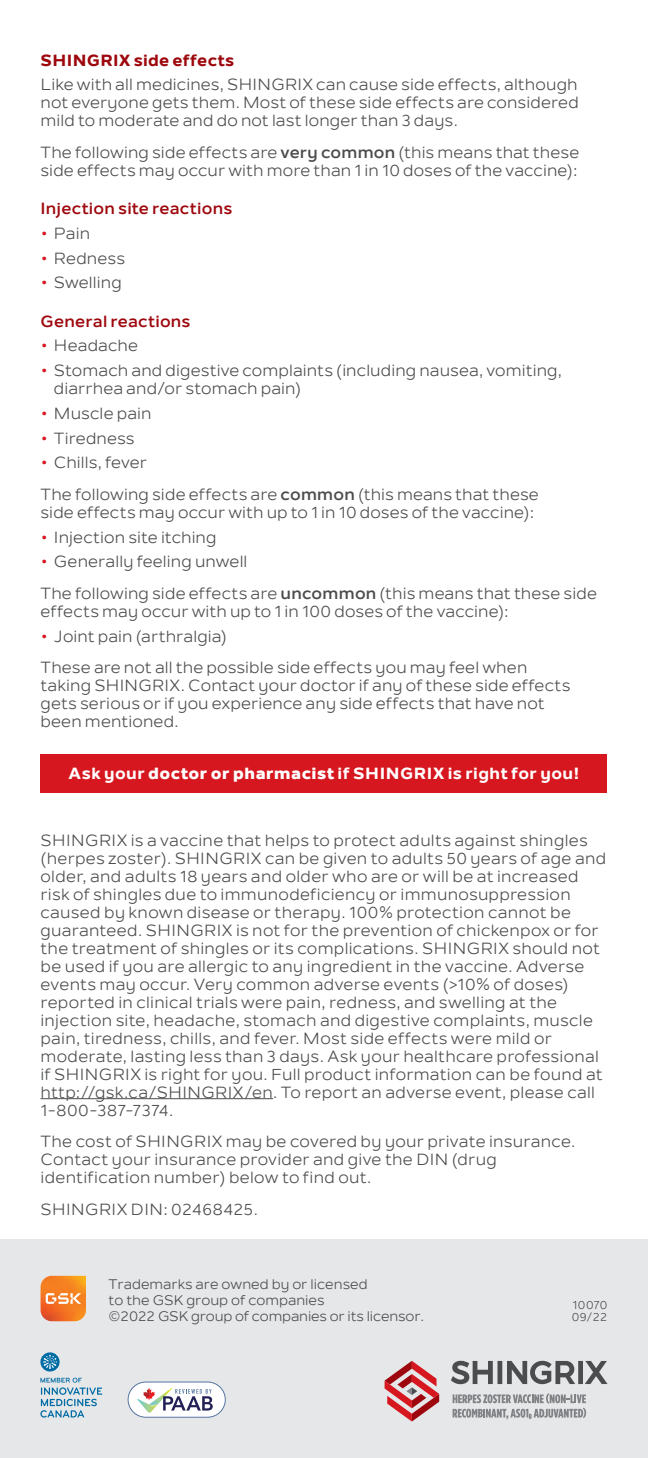
<style>
.page{position:relative;width:648px;height:1458px;background:#fff}
.page>*{position:absolute;margin:0;border:0;box-sizing:border-box;transform-origin:0 0}
.t1{font:15.75px/18px "Nolan";letter-spacing:.01em;color:#4b4c4d}
.t2{font:800 15.75px "Nolan";letter-spacing:.03em;color:#fff}
.t3{font:700 15.75px "Nolan";letter-spacing:.015em;color:#9d070d}
.t4{font:15.75px "Nolan";letter-spacing:.03em;color:#4b4c4d}
.t5{font:800 15.75px "Nolan";letter-spacing:.025em;color:#9d070d}
.t6{font:13.5px/16.2px "Nolan";color:#4b4c4d}
.t7{font:11.25px/12.4px "Nolan";letter-spacing:.03em;color:#4b4c4d}
.s1{font-weight:700}
.s2{color:#d7171f}
.s3{font-style:inherit}
</style>
<div class="page">
<div style="left:0;top:1239px;width:648px;height:219px;background:#e6e7e9"></div>
<svg style="left:451px;top:1361px;width:157px;height:23px"></svg>
<svg style="left:385px;top:1361px;width:54px;height:61px"></svg>
<svg style="left:453px;top:1393px;width:133px;height:26px"></svg>
<svg style="left:40px;top:1352px;width:20px;height:20px"></svg>
<svg style="left:43px;top:1355px;width:14px;height:14px"></svg>
<svg style="left:40px;top:1378px;width:62px;height:40px"></svg>
<div style="left:128px;top:1382px;width:97px;height:35px;background:#fff;border-radius:18px"></div>
<div style="left:128px;top:1382px;width:98px;height:36px;border:1px solid #5576a2;border-radius:18px"></div>
<svg style="left:137px;top:1388px;width:76px;height:25px"></svg>
<svg style="left:41px;top:1276px;width:45px;height:45px;background:#f38a3a"></svg>
<hr style="left:40px;top:1098px;width:233px;height:1px;background:#4b4c4d">
<div style="left:40px;top:755px;width:568px;height:38px;background:#d7171f"></div>
<p class="t5" style="left:40px;top:51px;width:195px">SHINGRIX side effects</p>
<p class="t1" style="left:40px;top:76px;width:540px;text-align:justify">Like with all medicines, SHINGRIX can cause side effects, although not everyone gets them. Most of these side effects are considered mild to moderate and do not last longer than 3 days.</p>
<p class="t1" style="left:40px;top:144px;width:540px">The following side effects are <span class="s1">very common</span> (this means that these side effects may occur with more than 1 in 10 doses of the vaccine):</p>
<p class="t3" style="left:40px;top:199px;width:193px">Injection site reactions</p>
<p class="t1" style="left:40px;top:225px;width:51px"><span class="s2">•</span> Pain</p>
<p class="t1" style="left:40px;top:250px;width:86px"><span class="s2">•</span> Redness</p>
<p class="t1" style="left:40px;top:274px;width:83px"><span class="s2">•</span> Swelling</p>
<p class="t3" style="left:40px;top:312px;width:152px">General reactions</p>
<p class="t1" style="left:40px;top:337px;width:99px"><span class="s2">•</span> Headache</p>
<p class="t1" style="left:54px;top:362px;width:510px;text-indent:-13px"><span class="s2">•</span> Stomach and digestive complaints (including nausea, vomiting, diarrhea and/or stomach pain)</p>
<p class="t1" style="left:40px;top:405px;width:113px"><span class="s2">•</span> Muscle pain</p>
<p class="t1" style="left:40px;top:430px;width:96px"><span class="s2">•</span> Tiredness</p>
<p class="t1" style="left:40px;top:448px;width:500px;line-height:31.5px"><span class="s2">•</span> Chills, fever<br>The following side effects are <span class="s1">common</span> (this means that these</p>
<p class="t1" style="left:40px;top:504px;width:495px">side effects may occur with up to 1 in 10 doses of the vaccine):</p>
<p class="t1" style="left:40px;top:529px;width:178px"><span class="s2">•</span> Injection site itching</p>
<p class="t1" style="left:40px;top:547px;width:558px;line-height:31.5px"><span class="s2">•</span> Generally feeling unwell<br>The following side effects are <span class="s1">uncommon</span> (this means that these side</p>
<p class="t1" style="left:40px;top:603px;width:470px">effects may occur with up to 1 in 100 doses of the vaccine):</p>
<p class="t1" style="left:40px;top:621px;width:488px;line-height:31.5px"><span class="s2">•</span> Joint pain (arthralgia)<br>These are not all the possible side effects you may feel when</p>
<p class="t1" style="left:40px;top:677px;width:531px">taking SHINGRIX. Contact your doctor if any of these side effects gets serious or if you experience any side effects that have not been mentioned.</p>
<p class="t2" style="left:68px;top:765px;width:513px">Ask your <span class="s3">doctor or pharmacist</span> if SHINGRIX is right for you!</p>
<p class="t1" style="left:40px;top:831px;width:567px">SHINGRIX is a vaccine that helps to protect adults against shingles (herpes zoster). SHINGRIX can be given to adults 50 years of age and older, and adults 18 years and older who are or will be at increased risk of shingles due to immunodeficiency or immunosuppression caused by known disease or therapy. 100% protection cannot be guaranteed. SHINGRIX is not for the prevention of chickenpox or for the treatment of shingles or its complications. SHINGRIX should not be used if you are allergic to any ingredient in the vaccine. Adverse events may occur. Very common adverse events (&gt;10% of doses) reported in clinical trials were pain, redness, and swelling at the injection site, headache, stomach and digestive complaints, muscle pain, tiredness, chills, and fever. Most side effects were mild or moderate, lasting less than 3 days. Ask your healthcare professional if SHINGRIX is right for you. Full product information can be found at http://gsk.ca/SHINGRIX/en. To report an adverse event, please call 1-800-387-7374.</p>
<p class="t1" style="left:40px;top:1133px;width:537px">The cost of SHINGRIX may be covered by your private insurance.<br>Contact your insurance provider and give the DIN (drug identification number) below to find out.</p>
<p class="t4" style="left:40px;top:1200px;width:219px">SHINGRIX DIN: 02468425.</p>
<p class="t6" style="left:109px;top:1276px;width:317px">Trademarks are owned by or licensed<br>to the GSK group of companies<br>©2022 GSK group of companies or its licensor.</p>
<p class="t7" style="left:572px;top:1299px;width:37px">10070<br>09/22</p>
</div>
